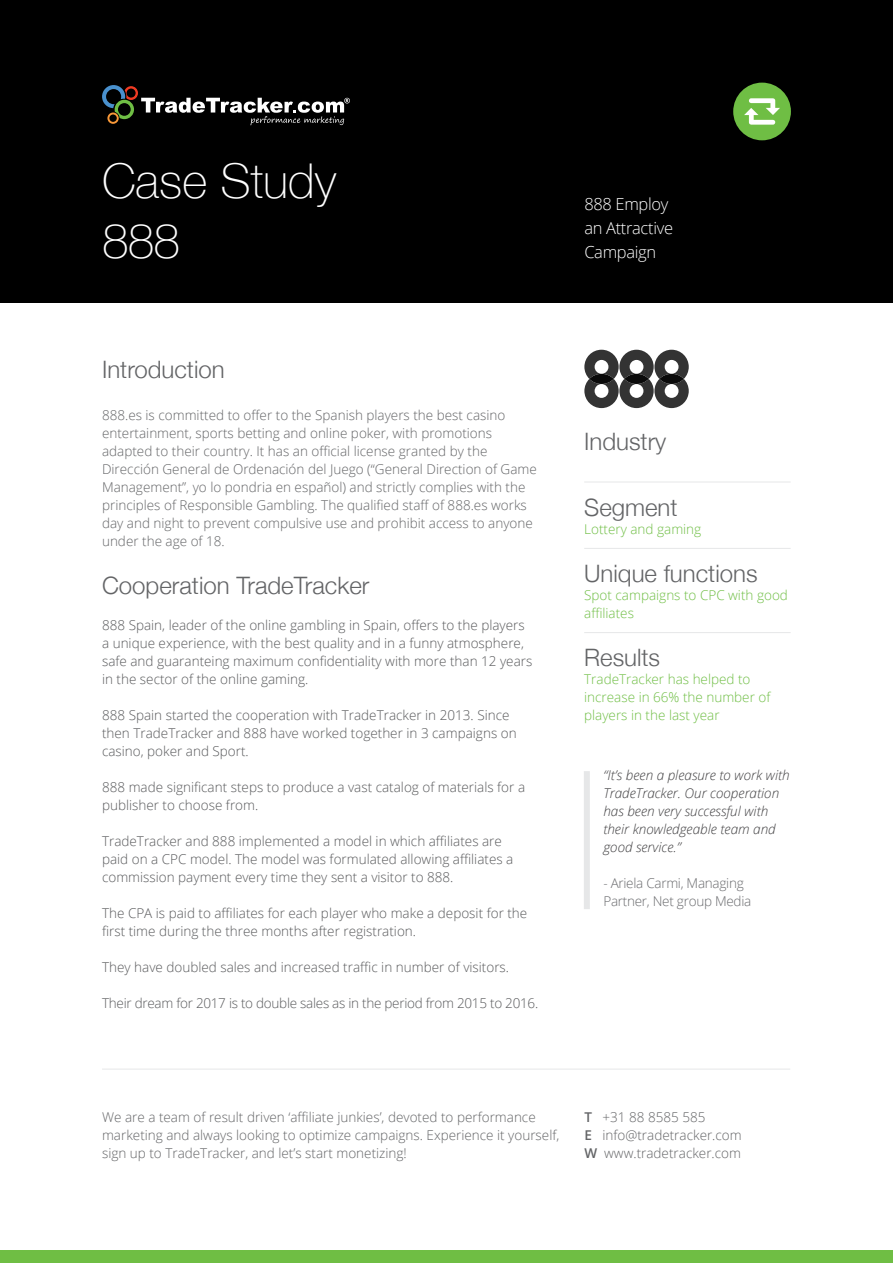
<style>
.page{position:relative;width:893px;height:1263px;background:#fff}
.page>*{position:absolute;margin:0;border:0;box-sizing:border-box;transform-origin:0 0}
.t1{font:100 48px/60px "Helvetica Neue";color:#fff}
.t2{font:300 24px "Helvetica Neue";color:#636466}
.t3{font:300 16.5px/24px "Open Sans";letter-spacing:-.02em;color:#fff}
.t4{font:300 13.5px/18px "Open Sans";color:#58595b}
.t5{font:300 13.5px/18px "Open Sans";color:#636466}
.t6{font:300 13.5px/18px "Open Sans";color:#6fbe44}
.t7{font:italic 300 13.5px/18px "Open Sans";color:#414042}
.t8{font:300 13.5px "Open Sans";letter-spacing:-.02em;color:#58595b}
.t9{font:300 13.5px/18px "Open Sans";letter-spacing:-.02em;color:#696a6d}
.s1{font-weight:600}
</style>
<div class="page">
<div style="left:0;top:0;width:893px;height:303px;background:#000"></div>
<hr style="left:584px;top:548px;width:207px;height:1px;background:#e6e7e8">
<hr style="left:584px;top:632px;width:207px;height:1px;background:#e6e7e8">
<hr style="left:584px;top:482px;width:207px;height:1px;background:#e6e7e8">
<div style="left:584px;top:771px;width:6px;height:138px;background:#e6e7e8"></div>
<hr style="left:102px;top:1069px;width:688px;height:1px;background:#e6e7e8">
<svg style="left:102px;top:85px;width:248px;height:40px"></svg>
<div style="left:0;top:1250px;width:893px;height:13px;background:#6fbe44"></div>
<svg style="left:584px;top:350px;width:105px;height:58px"></svg>
<svg style="left:659px;top:374px;width:25px;height:10px"></svg>
<div style="left:733px;top:83px;width:58px;height:57px;background:#6fbe44;border-radius:50%"></div>
<svg style="left:744px;top:98px;width:36px;height:27px"></svg>
<h1 class="t1" style="left:102px;top:155px;width:235px">Case Study<br>888</h1>
<h2 class="t2" style="left:102px;top:361px;width:124px">Introduction</h2>
<p class="t5" style="left:102px;top:406px;width:436px">888.es is committed to offer to the Spanish players the best casino entertainment, sports betting and online poker, with promotions adapted to their country. It has an official license granted by the Dirección General de Ordenación del Juego (“General Direction of Game Management”, yo lo pondria en español) and strictly complies with the principles of Responsible Gambling. The qualified staff of 888.es works day and night to prevent compulsive use and prohibit access to anyone under the age of 18.</p>
<h2 class="t2" style="left:102px;top:577px;width:269px">Cooperation TradeTracker</h2>
<p class="t4" style="left:102px;top:616px;width:432px">888 Spain, leader of the online gambling in Spain, offers to the players a unique experience, with the best quality and in a funny atmosphere, safe and guaranteing maximum confidentiality with more than 12 years in the sector of the online gaming.</p>
<p class="t4" style="left:102px;top:706px;width:416px">888 Spain started the cooperation with TradeTracker in 2013. Since then TradeTracker and 888 have worked together in 3 campaigns on casino, poker and Sport.</p>
<p class="t4" style="left:102px;top:778px;width:425px">888 made significant steps to produce a vast catalog of materials for a publisher to choose from.</p>
<p class="t4" style="left:102px;top:832px;width:413px">TradeTracker and 888 implemented a model in which affiliates are paid on a CPC model. The model was formulated allowing affiliates a commission payment every time they sent a visitor to 888.</p>
<p class="t4" style="left:102px;top:904px;width:427px">The CPA is paid to affiliates for each player who make a deposit for the first time during the three months after registration.</p>
<p class="t4" style="left:102px;top:958px;width:409px">They have doubled sales and increased traffic in number of visitors.</p>
<p class="t8" style="left:102px;top:994px;width:438px">Their dream for 2017 is to double sales as in the period from 2015 to 2016.</p>
<p class="t3" style="left:584px;top:192px;width:90px">888 Employ an Attractive<br>Campaign</p>
<h2 class="t2" style="left:584px;top:433px;width:84px">Industry</h2>
<h2 class="t2" style="left:584px;top:499px;width:95px">Segment</h2>
<p class="t6" style="left:584px;top:520px;width:119px">Lottery and gaming</p>
<h2 class="t2" style="left:584px;top:565px;width:175px">Unique functions</h2>
<p class="t6" style="left:584px;top:586px;width:205px">Spot campaigns to CPC with good affiliates</p>
<h2 class="t2" style="left:584px;top:649px;width:77px">Results</h2>
<p class="t6" style="left:584px;top:670px;width:188px">TradeTracker has helped to increase in 66% the number of players in the last year</p>
<p class="t7" style="left:603px;top:768px;width:188px">“It’s been a pleasure to work with<br>TradeTracker. Our cooperation has been very successful with their knowledgeable team and good service.”</p>
<p class="t9" style="left:603px;top:874px;width:149px">- Ariela Carmi, Managing<br>Partner, Net group Media</p>
<p class="t5" style="left:102px;top:1108px;width:459px">We are a team of result driven ‘affiliate junkies’, devoted to performance marketing and always looking to optimize campaigns. Experience it yourself, sign up to TradeTracker, and let’s start monetizing!</p>
<p class="t5" style="left:584px;top:1108px;width:159px"><span class="s1">T</span> +31 88 8585 585<br><span class="s1">E</span> info@tradetracker.com<br><span class="s1">W</span> www.tradetracker.com</p>
</div>
